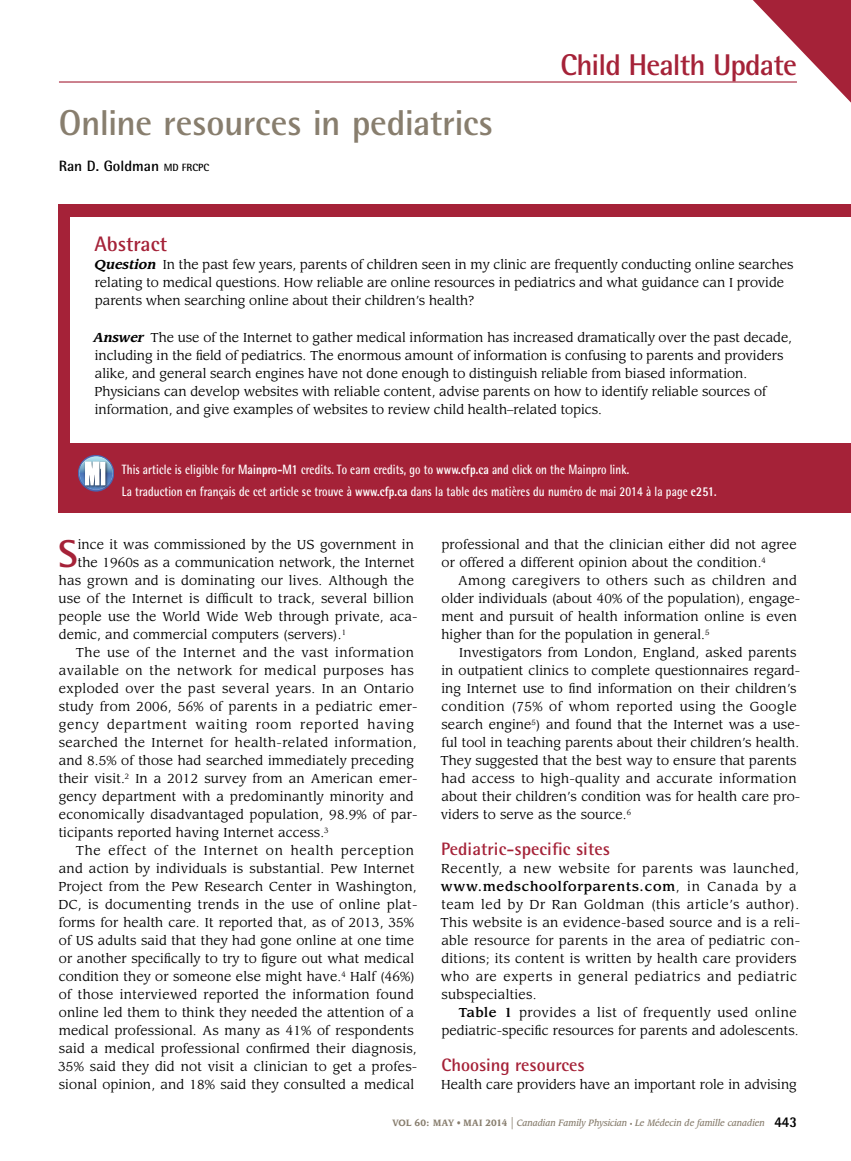
<style>
.page{position:relative;width:851px;height:1161px;background:#fff}
.page>*{position:absolute;margin:0;border:0;box-sizing:border-box;transform-origin:0 0}
.t1{font:700 38.85px "Rotis Semi Sans Std";color:#a52238}
.t2{font:700 36px "Rotis Semi Sans Std";letter-spacing:-.01em;color:#887e6e}
.t3{font:700 30px "Rotis Semi Sans Std";letter-spacing:-.03em;color:#a52238}
.t4{font:700 21px "Rotis Semi Sans Std";color:#a52238}
.t5{font:700 18px "Rotis Semi Sans Std";color:#a52238}
.t6{font:700 15px "Rotis Semi Sans Std";color:#000}
.t7{font:700 13.5px/22.5px "Rotis Semi Sans Std";letter-spacing:.01em;color:#fff;scale:.8 1}
.t8{font:13.5px "Rotis Semi Sans Std";letter-spacing:-.01em;color:#fff}
.t9{font:12.75px/18px "Leawood Std";letter-spacing:.01em;color:#000}
.t10{font:12.75px "Leawood Std";letter-spacing:.03em;color:#000}
.t11{font:12.75px "Leawood Std";letter-spacing:.04em;color:#000}
.t12{font:12.75px "Leawood Std";letter-spacing:.035em;color:#000}
.t13{font:12.75px "Leawood Std";letter-spacing:.065em;color:#000}
.t14{font:12.75px "Leawood Std";letter-spacing:.055em;color:#000}
.t15{font:italic 500 9px "Leawood Std";color:#887e6e;scale:.9 1}
.s1{font-size:10.5px}
.s2{font-weight:700;font-style:italic}
.s3{font-weight:700}
.s4{font-weight:800}
.s5{font-weight:500}
.s6{font-weight:700;font-style:normal}
.s7{font-weight:400;font-style:normal}
.s8{font-weight:400;font-style:normal;font-size:15px}
.s9{font-style:normal;font-size:6px}
.s10{font-family:"Rotis Semi Sans Std";font-weight:800;font-style:normal;font-size:15px;color:#000}
</style>
<div class="page">
<svg style="left:753px;top:0;width:97px;height:102px"></svg>
<div style="left:58px;top:204px;width:792px;height:309px;background:#a52238"></div>
<div style="left:70px;top:217px;width:780px;height:225px;background:#fff"></div>
<hr style="left:59px;top:81px;width:737px;height:2px;background:#a52238">
<svg style="left:78px;top:455px;width:36px;height:37px"></svg>
<h2 class="t2" style="left:59px;top:101px;width:436px">Online resources in pediatrics</h2>
<p class="t6" style="left:59px;top:157px;width:152px">Ran D. Goldman <span class="s1">MD FRCPC</span></p>
<h3 class="t3" style="left:560px;top:47px;width:238px">Child Health Update</h3>
<h3 class="t4" style="left:94px;top:231px;width:74px">Abstract</h3>
<p class="t9" style="left:94px;top:256px;width:700px"><span class="s2">Question</span> In the past few years, parents of children seen in my clinic are frequently conducting online searches relating to medical questions. How reliable are online resources in pediatrics and what guidance can I provide parents when searching online about their children’s health?</p>
<p class="t9" style="left:94px;top:328px;width:699px"><span class="s2">Answer</span> The use of the Internet to gather medical information has increased dramatically over the past decade, including in the field of pediatrics. The enormous amount of information is confusing to parents and providers alike, and general search engines have not done enough to distinguish reliable from biased information.<br>Physicians can develop websites with reliable content, advise parents on how to identify reliable sources of information, and give examples of websites to review child health–related topics.</p>
<p class="t8" style="left:119px;top:459px;width:283px">This article is eligible for <span class="s3">Mainpro-M1</span> credits. To earn</p>
<p class="t7" style="left:122px;top:458px;width:745px">This article is eligible for <span class="s4">Mainpro-M1</span> credits. To earn credits, go to <span class="s4">www.cfp.ca</span> and click on the Mainpro link.<br>La traduction en français de cet article se trouve à <span class="s4">www.cfp.ca</span> dans la table des matières du numéro de mai 2014 à la page <span class="s4">e251</span>.</p>
<h1 class="t1" style="left:58px;top:530px;width:21px">S</h1>
<p class="t9" style="left:78px;top:536px;width:338px">ince it was commissioned by the US government in</p>
<p class="t9" style="left:78px;top:554px;width:338px">the 1960s as a communication network, the Internet</p>
<p class="t9" style="left:59px;top:572px;width:357px">has grown and is dominating our lives. Although the</p>
<p class="t9" style="left:59px;top:590px;width:357px">use of the Internet is difficult to track, several billion</p>
<p class="t9" style="left:59px;top:608px;width:360px">people use the World Wide Web through private, aca-</p>
<p class="t9" style="left:59px;top:626px;width:289px">demic, and commercial computers (servers).<sup>1</sup></p>
<p class="t11" style="left:76px;top:645px;width:339px">The use of the Internet and the vast information</p>
<p class="t11" style="left:59px;top:663px;width:356px">available on the network for medical purposes has</p>
<p class="t12" style="left:59px;top:681px;width:356px">exploded over the past several years. In an Ontario</p>
<p class="t9" style="left:59px;top:698px;width:360px">study from 2006, 56% of parents in a pediatric emer-</p>
<p class="t13" style="left:59px;top:717px;width:357px">gency department waiting room reported having</p>
<p class="t10" style="left:59px;top:735px;width:359px">searched the Internet for health-related information,</p>
<p class="t9" style="left:59px;top:752px;width:357px">and 8.5% of those had searched immediately preceding</p>
<p class="t9" style="left:59px;top:770px;width:360px">their visit.<sup>2</sup> In a 2012 survey from an American emer-</p>
<p class="t9" style="left:59px;top:788px;width:356px">gency department with a predominantly minority and</p>
<p class="t9" style="left:59px;top:806px;width:360px">economically disadvantaged population, 98.9% of par-</p>
<p class="t9" style="left:59px;top:824px;width:271px">ticipants reported having Internet access.<sup>3</sup></p>
<p class="t14" style="left:76px;top:843px;width:340px">The effect of the Internet on health perception</p>
<p class="t9" style="left:59px;top:860px;width:357px">and action by individuals is substantial. Pew Internet</p>
<p class="t9" style="left:59px;top:878px;width:360px">Project from the Pew Research Center in Washington,</p>
<p class="t10" style="left:59px;top:897px;width:360px">DC, is documenting trends in the use of online plat-</p>
<p class="t9" style="left:59px;top:914px;width:357px">forms for health care. It reported that, as of 2013, 35%</p>
<p class="t9" style="left:59px;top:932px;width:356px">of US adults said that they had gone online at one time</p>
<p class="t9" style="left:59px;top:950px;width:357px">or another specifically to try to figure out what medical</p>
<p class="t9" style="left:59px;top:968px;width:357px">condition they or someone else might have.<sup>4</sup> Half (46%)</p>
<p class="t9" style="left:59px;top:986px;width:356px">of those interviewed reported the information found</p>
<p class="t9" style="left:59px;top:1004px;width:357px">online led them to think they needed the attention of a</p>
<p class="t9" style="left:59px;top:1022px;width:357px">medical professional. As many as 41% of respondents</p>
<p class="t9" style="left:59px;top:1040px;width:359px">said a medical professional confirmed their diagnosis,</p>
<p class="t9" style="left:58px;top:1058px;width:360px">35% said they did not visit a clinician to get a profes-</p>
<p class="t9" style="left:59px;top:1076px;width:357px">sional opinion, and 18% said they consulted a medical</p>
<p class="t9" style="left:441px;top:536px;width:356px">professional and that the clinician either did not agree or offered a different opinion about the condition.<sup>4</sup></p>
<p class="t9" style="left:441px;top:572px;width:360px;text-indent:17px">Among caregivers to others such as children and older individuals (about 40% of the population), engage&shy;ment and pursuit of health information online is even higher than for the population in general.<sup>5</sup></p>
<p class="t9" style="left:440px;top:644px;width:361px;text-indent:19px">Investigators from London, England, asked parents in outpatient clinics to complete questionnaires regard&shy;ing Internet use to find information on their children’s condition (75% of whom reported using the Google search engine<sup>5</sup>) and found that the Internet was a use&shy;ful tool in teaching parents about their children’s health.<br>They suggested that the best way to ensure that parents had access to high-quality and accurate information about their children’s condition was for health care pro&shy;viders to serve as the source.<sup>6</sup></p>
<h3 class="t5" style="left:441px;top:838px;width:170px">Pediatric-specific sites</h3>
<p class="t9" style="left:440px;top:860px;width:361px">Recently, a new website for parents was launched, <span class="s5">www.medschoolforparents.com</span>, in Canada by a team led by Dr Ran Goldman (this article’s author).<br>This website is an evidence-based source and is a reli&shy;able resource for parents in the area of pediatric con&shy;ditions; its content is written by health care providers who are experts in general pediatrics and pediatric subspecialties.</p>
<p class="t9" style="left:441px;top:1004px;width:358px;text-align:right"><span class="s5">Table 1</span> provides a list of frequently used online pediatric-specific resources for parents and adolescents.</p>
<h3 class="t5" style="left:441px;top:1054px;width:145px">Choosing resources</h3>
<p class="t9" style="left:441px;top:1076px;width:357px">Health care providers have an important role in advising</p>
<p class="t15" style="left:392px;top:1118px;width:451px"><span class="s6">VOL 60: MAY</span> <span class="s7">•</span> <span class="s6">MAI 2014</span> <span class="s8">|</span> Canadian Family Physician <span class="s9">•</span> Le Médecin de famille canadien <span class="s10">443</span></p>
</div>
